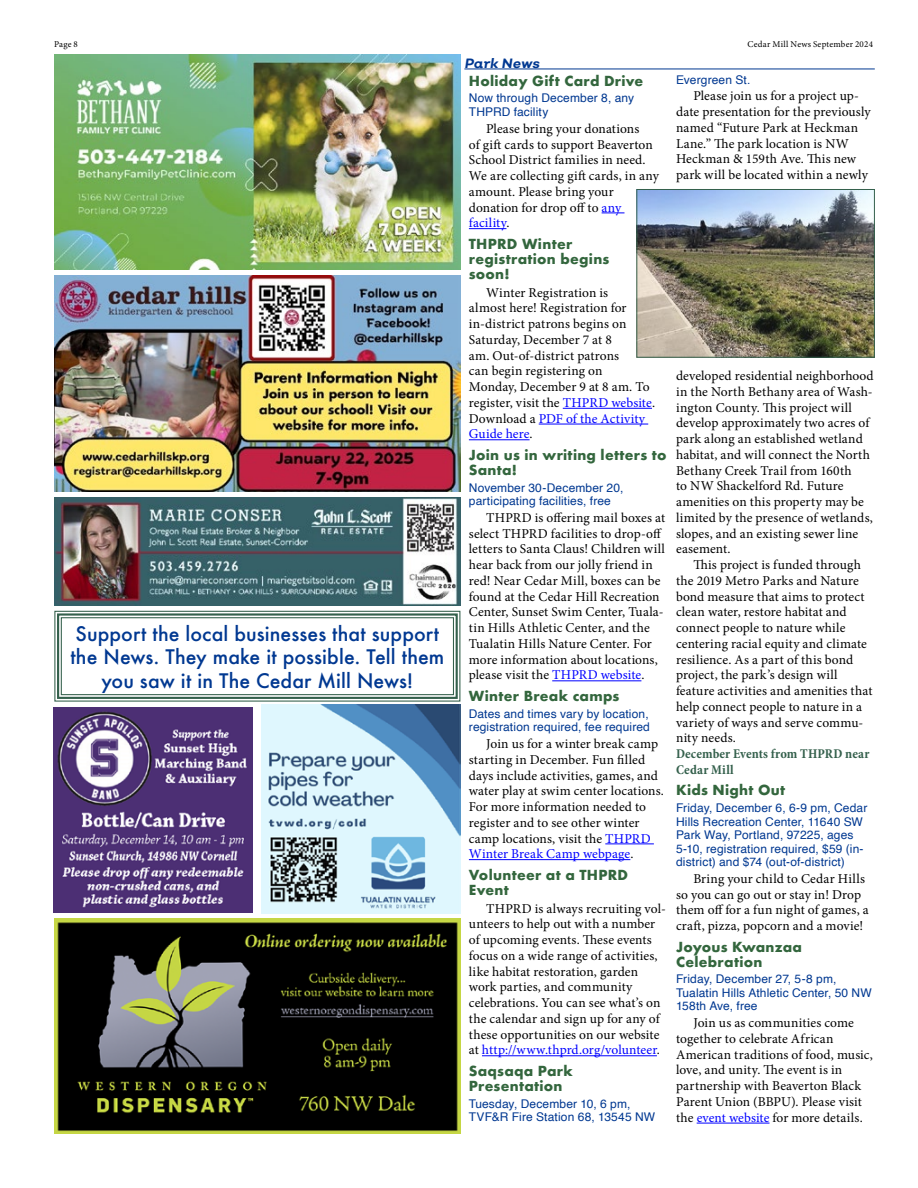
<style>
.page{position:relative;width:918px;height:1188px;background:#fff}
.page>*{position:absolute;margin:0;border:0;box-sizing:border-box;transform-origin:0 0}
.t1{font:500 19.5px/23.4px "Futura";letter-spacing:.005em;color:#003891;text-align:center}
._1Body_text{font:13.5px/15.8px "Minion Pro";letter-spacing:.01em;color:#000}
.headgreen_3{font:700 13.5px/15px "Futura";letter-spacing:.02em;color:#33663d}
.subhead_green{font:700 condensed 13.5px/15.8px "Minion Pro";letter-spacing:.015em;color:#34604c}
.topichead{font:italic 700 13.5px "Nutmeg";letter-spacing:.005em;color:#003891}
.dates{font:12px/13.5px "Helvetica";letter-spacing:.01em;color:#003891}
.t2{font:9px "Minion Pro";letter-spacing:.025em;color:#000}
.s1{color:#00f}
</style>
<div class="page">
<img style="left:54px;top:54px;width:406px;height:216px">
<img style="left:54px;top:276px;width:406px;height:216px">
<img style="left:54px;top:497px;width:406px;height:108px">
<img style="left:54px;top:918px;width:406px;height:216px">
<img style="left:54px;top:707px;width:199px;height:205px">
<img style="left:261px;top:705px;width:199px;height:208px">
<svg style="left:54px;top:610px;width:407px;height:92px"></svg>
<div style="left:57px;top:613px;width:401px;height:86px;border:2px solid #34604c"></div>
<div style="left:61px;top:617px;width:393px;height:78px;border:1px solid #34604c"></div>
<svg style="left:602px;top:213px;width:23px;height:1px"></svg>
<hr style="left:469px;top:228px;width:37px;height:1px;background:#00f">
<hr style="left:563px;top:408px;width:89px;height:1px;background:#00f">
<hr style="left:539px;top:424px;width:109px;height:1px;background:#00f">
<hr style="left:469px;top:439px;width:61px;height:1px;background:#00f">
<hr style="left:552px;top:680px;width:89px;height:1px;background:#00f">
<hr style="left:605px;top:844px;width:49px;height:1px;background:#00f">
<hr style="left:469px;top:859px;width:161px;height:1px;background:#00f">
<hr style="left:482px;top:1055px;width:175px;height:1px;background:#00f">
<hr style="left:697px;top:1123px;width:73px;height:1px;background:#00f">
<hr style="left:464px;top:69px;width:411px;height:1px;background:#003891">
<img style="left:638px;top:191px;width:235px;height:165px">
<div style="left:636px;top:189px;width:239px;height:169px;border:1px solid #34604c"></div>
<p class="t2" style="left:54px;top:38px;width:25px">Page 8</p>
<p class="t2" style="left:747px;top:38px;width:127px">Cedar Mill News September 2024</p>
<p class="t1" style="left:70px;top:622px;width:375px">Support the local businesses that support the News. They make it possible. Tell them you saw it in The Cedar Mill News!</p>
<p class="topichead" style="left:464px;top:54px;width:76px">Park News</p>
<p class="headgreen_3" style="left:469px;top:73px;width:176px">Holiday Gift Card Drive</p>
<p class="dates" style="left:469px;top:92px;width:167px">Now through December 8, any<br>THPRD facility</p>
<p class="_1Body_text" style="left:469px;top:121px;width:192px;text-indent:17px">Please bring your donations<br>of gift cards to support Beaverton<br>School District families in need.<br>We are collecting gift cards, in any amount. Please bring your donation for drop off to <span class="s1">any facility</span>.</p>
<p class="headgreen_3" style="left:469px;top:236px;width:142px">THPRD Winter registration begins soon!</p>
<p class="_1Body_text" style="left:469px;top:285px;width:188px;text-indent:17px">Winter Registration is<br>almost here! Registration for in-district patrons begins on<br>Saturday, December 7 at 8<br>am. Out-of-district patrons<br>can begin registering on<br>Monday, December 9 at 8 am. To register, visit the <span class="s1">THPRD website</span>.<br>Download a <span class="s1">PDF of the Activity<br>Guide here</span>.</p>
<p class="headgreen_3" style="left:469px;top:447px;width:199px">Join us in writing letters to<br>Santa!</p>
<p class="dates" style="left:469px;top:481px;width:156px">November 30-December 20, participating facilities, free</p>
<p class="_1Body_text" style="left:469px;top:510px;width:198px;text-indent:17px">THPRD is offering mail boxes at select THPRD facilities to drop-off letters to Santa Claus! Children will hear back from our jolly friend in red! Near Cedar Mill, boxes can be found at the Cedar Hill Recreation Center, Sunset Swim Center, Tuala&shy;tin Hills Athletic Center, and the Tualatin Hills Nature Center. For more information about locations, please visit the <span class="s1">THPRD website</span>.</p>
<p class="headgreen_3" style="left:469px;top:688px;width:152px">Winter Break camps</p>
<p class="dates" style="left:469px;top:707px;width:183px">Dates and times vary by location, registration required, fee required</p>
<p class="_1Body_text" style="left:469px;top:736px;width:197px;text-indent:17px">Join us for a winter break camp starting in December. Fun filled days include activities, games, and water play at swim center locations.<br>For more information needed to register and to see other winter camp locations, visit the <span class="s1">THPRD<br>Winter Break Camp webpage</span>.</p>
<p class="headgreen_3" style="left:469px;top:867px;width:161px">Volunteer at a THPRD<br>Event</p>
<p class="_1Body_text" style="left:469px;top:901px;width:198px;text-indent:17px">THPRD is always recruiting vol&shy;unteers to help out with a number of upcoming events. These events focus on a wide range of activities, like habitat restoration, garden work parties, and community celebrations. You can see what’s on the calendar and sign up for any of these opportunities on our website at <span class="s1">http://www.thprd.org/volunteer</span>.</p>
<p class="headgreen_3" style="left:469px;top:1063px;width:105px">Saqsaqa Park<br>Presentation</p>
<p class="dates" style="left:469px;top:1097px;width:188px">Tuesday, December 10, 6 pm,<br>TVF&amp;R Fire Station 68, 13545 NW</p>
<p class="dates" style="left:676px;top:73px;width:76px">Evergreen St.</p>
<p class="_1Body_text" style="left:676px;top:88px;width:196px;text-indent:17px">Please join us for a project up&shy;date presentation for the previously named “Future Park at Heckman<br>Lane.” The park location is NW<br>Heckman &amp; 159th Ave. This new park will be located within a newly</p>
<p class="_1Body_text" style="left:676px;top:368px;width:199px">developed residential neighborhood in the North Bethany area of Wash&shy;ington County. This project will develop approximately two acres of park along an established wetland habitat, and will connect the North<br>Bethany Creek Trail from 160th<br>to NW Shackelford Rd. Future amenities on this property may be limited by the presence of wetlands, slopes, and an existing sewer line easement.</p>
<p class="_1Body_text" style="left:676px;top:557px;width:198px;text-indent:17px">This project is funded through the 2019 Metro Parks and Nature bond measure that aims to protect clean water, restore habitat and connect people to nature while centering racial equity and climate resilience. As a part of this bond project, the park’s design will feature activities and amenities that help connect people to nature in a variety of ways and serve commu&shy;nity needs.</p>
<p class="subhead_green" style="left:676px;top:746px;width:195px">December Events from THPRD near<br>Cedar Mill</p>
<p class="headgreen_3" style="left:676px;top:783px;width:111px">Kids Night Out</p>
<p class="dates" style="left:676px;top:802px;width:193px">Friday, December 6, 6-9 pm, Cedar Hills Recreation Center, 11640 SW Park Way, Portland, 97225, ages 5-10, registration required, $59 (in&shy;district) and $74 (out-of-district)</p>
<p class="_1Body_text" style="left:676px;top:871px;width:194px;text-indent:17px">Bring your child to Cedar Hills so you can go out or stay in! Drop them off for a fun night of games, a craft, pizza, popcorn and a movie!</p>
<p class="headgreen_3" style="left:676px;top:939px;width:127px">Joyous Kwanzaa<br>Celebration</p>
<p class="dates" style="left:676px;top:973px;width:197px">Friday, December 27, 5-8 pm,<br>Tualatin Hills Athletic Center, 50 NW<br>158th Ave, free</p>
<p class="_1Body_text" style="left:676px;top:1015px;width:198px;text-indent:17px">Join us as communities come together to celebrate African<br>American traditions of food, music, love, and unity. The event is in partnership with Beaverton Black<br>Parent Union (BBPU). Please visit the <span class="s1">event website</span> for more details.</p>
</div>
